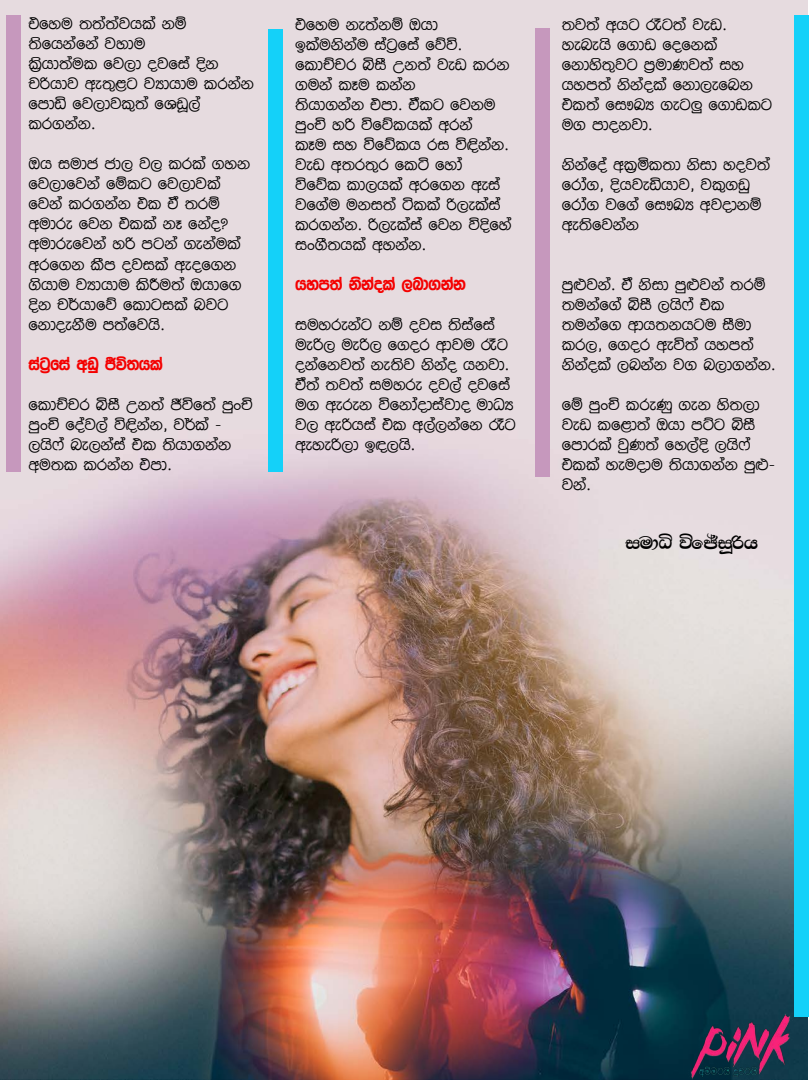
<style>
.page{position:relative;width:810px;height:1080px;background:#fff}
.page>*{position:absolute;margin:0;border:0;box-sizing:border-box;transform-origin:0 0}
.t1{font:20px "THARUDIGITALNIKINI";color:#000}
.t2{font:17.5px/20px "FM Malithix";color:#000}
.t3{font:17.5px "FM Sandhyaneex";color:#f40000}
</style>
<div class="page">
<img style="left:0;top:0;width:808px;height:1080px">
<img style="left:684px;top:1014px;width:115px;height:66px">
<div style="left:268px;top:29px;width:15px;height:443px;background:#14d1f9"></div>
<div style="left:6px;top:15px;width:15px;height:457px;background:#c698bd"></div>
<div style="left:535px;top:28px;width:15px;height:449px;background:#c698bd"></div>
<div style="left:794px;top:15px;width:15px;height:1002px;background:#14d1f9"></div>
<p class="t2" style="left:29px;top:14px;width:227px">tfyu ;;a;ajhla kï ;sfhkafka jydu<br>l%shd;aul fj,d ojfia Èk pßhdj we;=&lt;g jHdhdu lrkak fmdä fj,djl=;a fYvQ,a lr.kak'</p>
<p class="t2" style="left:29px;top:154px;width:223px">Th iudc cd, j, lrla .yk fj,dfjka fïlg fj,djla fjka lr.kak tl ta ;rï wudre fjk tlla kE fkao@ wudrefjka yß mgka .ekaula wrf.k lSm ojila weof.k .shdu jHdhdu lsÍu;a Thdf.<br>Èk p¾hdfõ fldgila njg fkdoekSu m;afjhs'</p>
<p class="t3" style="left:29px;top:354px;width:136px">iag%fia wvqÔú;hla</p>
<p class="t2" style="left:29px;top:394px;width:226px">fldÉpr ìiSWk;a Ôúf;a mqxÑ mqxÑ foaj,a ú¢kak" j¾la - ,hs*a ne,kaia tl ;shd.kak wu;l lrkak tmd'</p>
<p class="t2" style="left:295px;top:14px;width:218px">tfyu ke;akï Thd blaukskau iag%fia fõú' fldÉpr ìiSWk;a jev lrk .uka lEu lkak<br>;shd.kak tmd' talg fjku mqxÑ yß úfõlhla wrka<br>lEu iy úfõlh ri ú¢kak' jev w;r;=r flá fyda úfõl ld,hla wrf.k weia jf.au uki;a álla ß,elaia lr.kak' ß,elaia fjk úÈfya ix.S;hla wykak'</p>
<p class="t3" style="left:295px;top:274px;width:172px">hym;a kskaola ,nd.kak</p>
<p class="t2" style="left:295px;top:314px;width:222px">iuyrekag kï oji ;siafia ueß, ueß, f.or wdju ?g okafkj;a ke;sj kskao hkjd' ta;a ;j;a iuyre oj,a ojfia u. werek úfkdaodiajdo udOH j, weßhia tl w,a,kafk ?g weyeß,d b|,hs'</p>
<p class="t2" style="left:562px;top:14px;width:212px">;j;a whg ?g;a jev' yenehsf.dv fofkla fkdys;=jg m%udKj;a iy hym;a kskaola fkd,efnk tl;a fi!LH .eg¨ f.dvlg u. mdokjd'</p>
<p class="t2" style="left:562px;top:154px;width:210px">kskafoa wl%ñl;d ksid yoj;a frda." Èhjeähdj" jl=.vq frda. jf.a fi!LH wjodkï we;sfjkak</p>
<p class="t2" style="left:562px;top:274px;width:215px">mq¿jka' ta ksid mq¿jka ;rï ;ukaf.a ìiS,hs*a tl ;ukaf. wdh;khgu iSud lr," f.or weú;a hym;a kskaola ,nkak j. n,d.kak'</p>
<p class="t2" style="left:562px;top:394px;width:215px">fï mqxÑ lreKq.ek ys;,d jev lf&lt;d;a Thd mÜg ìiS fmdrla jqK;a fy,aÈ ,hs*a tlla yeuodu ;shd.kak mq¿- jka'</p>
<p class="t1" style="left:625px;top:532px;width:134px">iudê úfÊiQßh</p>
</div>
